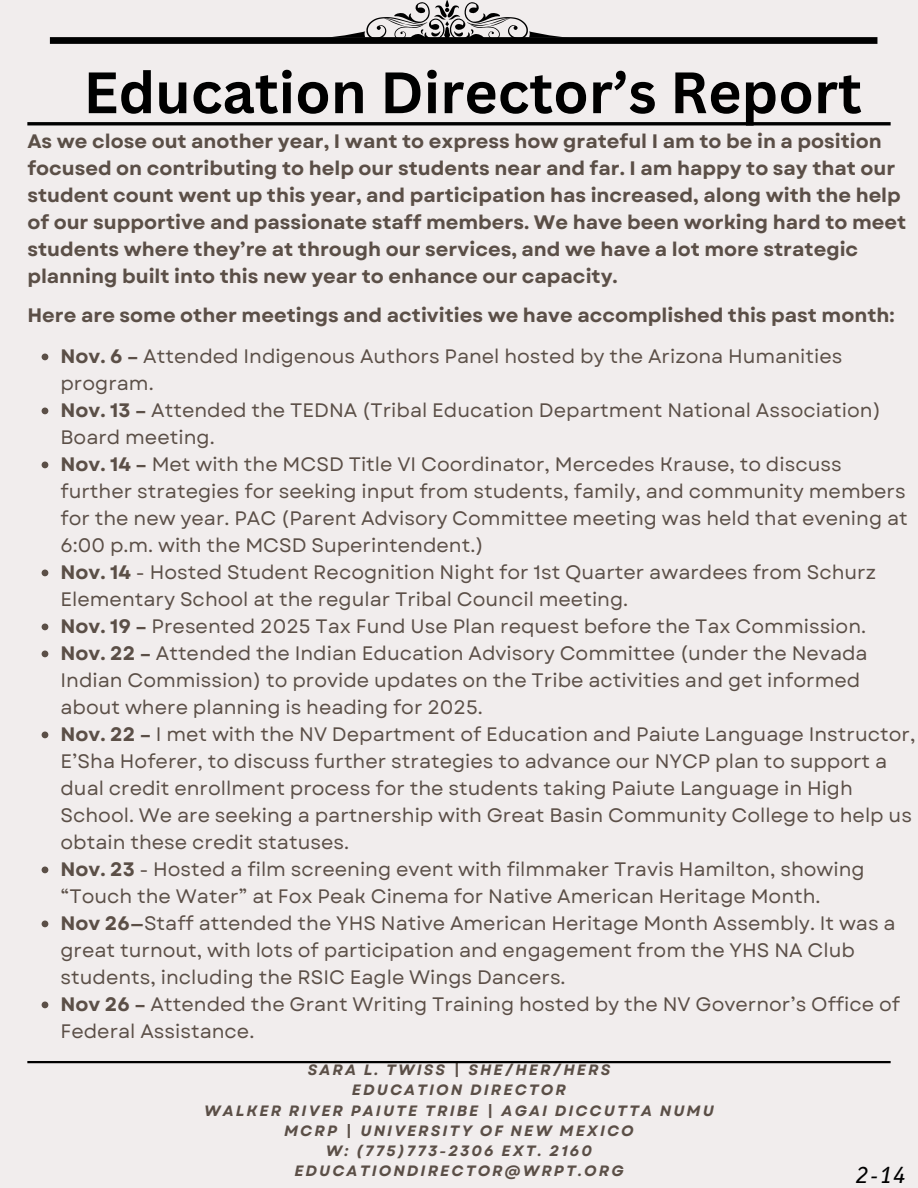
<style>
.page{position:relative;width:918px;height:1188px;background:#f1eded}
.page>*{position:absolute;margin:0;border:0;box-sizing:border-box;transform-origin:0 0}
.t1{font:700 57px "Canva Sans";color:#000}
.t2{font:italic 21.45px "B612";color:#000}
.t3{font:19.5px/27px "Garet";color:#5b4f47}
.t4{font:700 19.5px/27px "Garet";color:#5b4f47}
.t5{font:italic 700 15px "Garet";letter-spacing:.14em;color:#5b4f47}
.s1{font-weight:700}
</style>
<div class="page">
<svg style="left:332px;top:0;width:230px;height:37px"></svg>
<div style="left:50px;top:37px;width:827px;height:7px;background:#000"></div>
<hr style="left:27px;top:122px;width:864px;height:3px;background:#000">
<hr style="left:27px;top:1061px;width:864px;height:2px;background:#000">
<svg style="left:42px;top:354px;width:6px;height:6px"></svg>
<svg style="left:42px;top:408px;width:6px;height:6px"></svg>
<svg style="left:42px;top:462px;width:6px;height:6px"></svg>
<svg style="left:42px;top:570px;width:6px;height:6px"></svg>
<svg style="left:42px;top:624px;width:6px;height:6px"></svg>
<svg style="left:42px;top:651px;width:6px;height:6px"></svg>
<svg style="left:42px;top:732px;width:6px;height:6px"></svg>
<svg style="left:42px;top:867px;width:6px;height:6px"></svg>
<svg style="left:42px;top:921px;width:6px;height:6px"></svg>
<svg style="left:42px;top:1002px;width:6px;height:6px"></svg>
<p class="t1" style="left:84px;top:52px;width:780px">Education Director’s Report</p>
<p class="t4" style="left:27px;top:128px;width:880px">As we close out another year, I want to express how grateful I am to be in a position focused on contributing to help our students near and far. I am happy to say that our student count went up this year, and participation has increased, along with the help of our supportive and passionate staff members. We have been working hard to meet students where they’re at through our services, and we have a lot more strategic planning built into this new year to enhance our capacity.</p>
<p class="t4" style="left:27px;top:302px;width:869px">Here are some other meetings and activities we have accomplished this past month:</p>
<p class="t3" style="left:61px;top:343px;width:783px"><span class="s1">Nov. 6 –</span> Attended Indigenous Authors Panel hosted by the Arizona Humanities program.</p>
<p class="t3" style="left:61px;top:397px;width:822px"><span class="s1">Nov. 13 –</span> Attended the TEDNA (Tribal Education Department National Association)<br>Board meeting.</p>
<p class="t3" style="left:61px;top:451px;width:849px"><span class="s1">Nov. 14 –</span> Met with the MCSD Title VI Coordinator, Mercedes Krause, to discuss further strategies for seeking input from students, family, and community members for the new year. PAC (Parent Advisory Committee meeting was held that evening at 6:00 p.m. with the MCSD Superintendent.)</p>
<p class="t3" style="left:61px;top:559px;width:817px"><span class="s1">Nov. 14</span> - Hosted Student Recognition Night for 1st Quarter awardees from Schurz<br>Elementary School at the regular Tribal Council meeting.</p>
<p class="t3" style="left:61px;top:613px;width:807px"><span class="s1">Nov. 19 –</span> Presented 2025 Tax Fund Use Plan request before the Tax Commission.</p>
<p class="t3" style="left:61px;top:640px;width:809px"><span class="s1">Nov. 22 –</span> Attended the Indian Education Advisory Committee (under the Nevada<br>Indian Commission) to provide updates on the Tribe activities and get informed about where planning is heading for 2025.</p>
<p class="t3" style="left:61px;top:721px;width:857px"><span class="s1">Nov. 22 –</span> I met with the NV Department of Education and Paiute Language Instructor, E’Sha Hoferer, to discuss further strategies to advance our NYCP plan to support a dual credit enrollment process for the students taking Paiute Language in High School. We are seeking a partnership with Great Basin Community College to help us obtain these credit statuses.</p>
<p class="t3" style="left:61px;top:856px;width:806px"><span class="s1">Nov. 23</span> - Hosted a film screening event with filmmaker Travis Hamilton, showing “Touch the Water” at Fox Peak Cinema for Native American Heritage Month.</p>
<p class="t3" style="left:61px;top:910px;width:837px"><span class="s1">Nov 26—</span>Staff attended the YHS Native American Heritage Month Assembly. It was a great turnout, with lots of participation and engagement from the YHS NA Club students, including the RSIC Eagle Wings Dancers.</p>
<p class="t3" style="left:61px;top:991px;width:841px"><span class="s1">Nov 26 –</span> Attended the Grant Writing Training hosted by the NV Governor’s Office of<br>Federal Assistance.</p>
<p class="t5" style="left:308px;top:1059px;width:304px">SARA L. TWISS | SHE/HER/HERS</p>
<h1 class="t5" style="left:352px;top:1079px;width:216px">EDUCATION DIRECTOR</h1>
<p class="t5" style="left:204px;top:1100px;width:511px">WALKER RIVER PAIUTE TRIBE | AGAI DICCUTTA NUMU</p>
<h2 class="t5" style="left:284px;top:1120px;width:351px">MCRP | UNIVERSITY OF NEW MEXICO</h2>
<h2 class="t5" style="left:326px;top:1140px;width:268px">W: (775)773-2306 EXT. 2160</h2>
<p class="t5" style="left:294px;top:1160px;width:331px">EDUCATIONDIRECTOR@WRPT.ORG</p>
<p class="t2" style="left:854px;top:1163px;width:53px">2-14</p>
</div>
